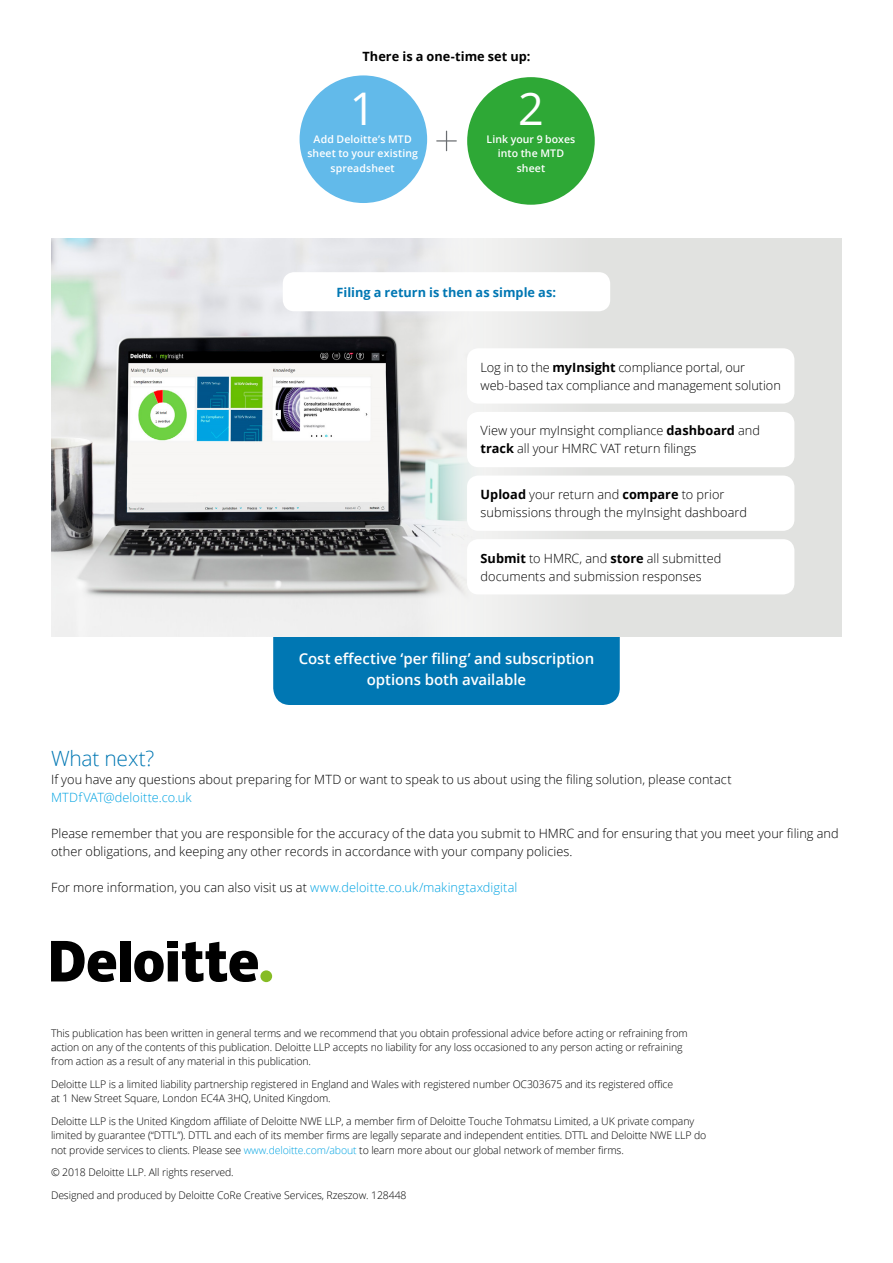
<style>
.page{position:relative;width:893px;height:1263px;background:#fff}
.page>*{position:absolute;margin:0;border:0;box-sizing:border-box;transform-origin:0 0}
.Body_copy__8_5_12pt{font:45px "Open Sans";color:#fff}
.Introduction__14_18p{font:300 21px "Open Sans";letter-spacing:-.01em;color:#0077b3}
.Smaller_Text{font:600 15px/21px "Open Sans";letter-spacing:-.005em;color:#fff;text-align:center}
.Body_copy__8_5_12pt-2{font:300 12.75px/18px "Open Sans";color:#000}
.Subhead_A__8_5_12pt{font:700 12.75px "Open Sans";letter-spacing:.005em;color:#0077b3}
.Subhead_B__8_5_12pt{font:700 12.75px "Open Sans";letter-spacing:.005em;color:#000}
.Boilerplate_Black_Te{font:300 10.5px/14.2px "Open Sans";letter-spacing:-.01em;color:#000}
.Smaller_Text-2{font:600 10.5px/14.2px "Open Sans";letter-spacing:.01em;color:#fff;text-align:center}
.s1{font-weight:700}
.s2{color:#00a3e2}
</style>
<div class="page">
<div style="left:273px;top:603px;width:347px;height:102px;background:#0077b3;border-radius:17px"></div>
<div style="left:260px;top:970px;width:12px;height:12px;background:#86bc25;border-radius:50%"></div>
<div style="left:120px;top:941px;width:10px;height:40px;background:#000"></div>
<div style="left:168px;top:941px;width:10px;height:6px;background:#000"></div>
<svg style="left:134px;top:942px;width:124px;height:40px"></svg>
<svg style="left:51px;top:941px;width:65px;height:41px"></svg>
<div style="left:300px;top:75px;width:127px;height:128px;background:#62baea;border-radius:50%"></div>
<div style="left:467px;top:77px;width:128px;height:128px;background:#2ea836;border-radius:50%"></div>
<svg style="left:436px;top:131px;width:21px;height:20px"></svg>
<div style="left:51px;top:238px;width:791px;height:399px;background:#e1e2e0"></div>
<img style="left:51px;top:238px;width:438px;height:399px">
<div style="left:468px;top:350px;width:325px;height:52px;background:#fff;border-radius:10px"></div>
<div style="left:467px;top:348px;width:327px;height:56px;border:3px solid #fff;border-radius:10px"></div>
<div style="left:468px;top:413px;width:325px;height:53px;background:#fff;border-radius:10px"></div>
<div style="left:467px;top:412px;width:327px;height:55px;border:3px solid #fff;border-radius:10px"></div>
<div style="left:468px;top:477px;width:325px;height:52px;background:#fff;border-radius:10px"></div>
<div style="left:467px;top:475px;width:327px;height:56px;border:3px solid #fff;border-radius:10px"></div>
<div style="left:468px;top:541px;width:325px;height:52px;background:#fff;border-radius:10px"></div>
<div style="left:467px;top:539px;width:327px;height:55px;border:3px solid #fff;border-radius:10px"></div>
<div style="left:284px;top:274px;width:325px;height:36px;background:#fff;border-radius:10px"></div>
<div style="left:283px;top:272px;width:327px;height:39px;border:3px solid #fff;border-radius:10px"></div>
<p class="Subhead_B__8_5_12pt" style="left:362px;top:47px;width:170px">There is a one‑time set up:</p>
<p class="Body_copy__8_5_12pt" style="left:350px;top:77px;width:27px">1</p>
<p class="Smaller_Text-2" style="left:307px;top:132px;width:112px">Add Deloitte’s MTD sheet to your existing spreadsheet</p>
<p class="Body_copy__8_5_12pt" style="left:518px;top:77px;width:27px">2</p>
<p class="Smaller_Text-2" style="left:487px;top:132px;width:90px">Link your 9 boxes into the MTD sheet</p>
<p class="Subhead_A__8_5_12pt" style="left:337px;top:283px;width:221px">Filing a return is then as simple as:</p>
<p class="Body_copy__8_5_12pt-2" style="left:481px;top:358px;width:302px">Log in to the <span class="s1">myInsight</span> compliance portal, our web‑based tax compliance and management solution</p>
<p class="Body_copy__8_5_12pt-2" style="left:481px;top:421px;width:281px">View your myInsight compliance <span class="s1">dashboard</span> and <span class="s1">track</span> all your HMRC VAT return filings</p>
<p class="Body_copy__8_5_12pt-2" style="left:481px;top:485px;width:268px"><span class="s1">Upload</span> your return and <span class="s1">compare</span> to prior submissions through the myInsight dashboard</p>
<p class="Body_copy__8_5_12pt-2" style="left:481px;top:548px;width:242px"><span class="s1">Submit</span> to HMRC, and <span class="s1">store</span> all submitted documents and submission responses</p>
<p class="Smaller_Text" style="left:299px;top:648px;width:297px">Cost effective ‘per filing’ and subscription options both available</p>
<p class="Introduction__14_18p" style="left:51px;top:744px;width:105px">What next?</p>
<p class="Body_copy__8_5_12pt-2" style="left:51px;top:770px;width:682px">If you have any questions about preparing for MTD or want to speak to us about using the filing solution, please contact<br><span class="s2">MTDfVAT@deloitte.co.uk</span></p>
<p class="Body_copy__8_5_12pt-2" style="left:51px;top:824px;width:789px">Please remember that you are responsible for the accuracy of the data you submit to HMRC and for ensuring that you meet your filing and other obligations, and keeping any other records in accordance with your company policies.</p>
<p class="Body_copy__8_5_12pt-2" style="left:51px;top:878px;width:468px">For more information, you can also visit us at <span class="s2">www.deloitte.co.uk/makingtaxdigital</span></p>
<p class="Boilerplate_Black_Te" style="left:51px;top:1026px;width:638px">This publication has been written in general terms and we recommend that you obtain professional advice before acting or refraining from action on any of the contents of this publication. Deloitte LLP accepts no liability for any loss occasioned to any person acting or refraining from action as a result of any material in this publication.</p>
<p class="Boilerplate_Black_Te" style="left:51px;top:1077px;width:624px">Deloitte LLP is a limited liability partnership registered in England and Wales with registered number OC303675 and its registered office at 1 New Street Square, London EC4A 3HQ, United Kingdom.</p>
<p class="Boilerplate_Black_Te" style="left:51px;top:1114px;width:657px">Deloitte LLP is the United Kingdom affiliate of Deloitte NWE LLP, a member firm of Deloitte Touche Tohmatsu Limited, a UK private company limited by guarantee (“DTTL”). DTTL and each of its member firms are legally separate and independent entities. DTTL and Deloitte NWE LLP do not provide services to clients. Please see <span class="s2">www.deloitte.com/about</span> to learn more about our global network of member firms.</p>
<p class="Boilerplate_Black_Te" style="left:51px;top:1165px;width:184px">© 2018 Deloitte LLP. All rights reserved.</p>
<p class="Boilerplate_Black_Te" style="left:51px;top:1188px;width:357px">Designed and produced by Deloitte CoRe Creative Services, Rzeszow. 128448</p>
</div>
